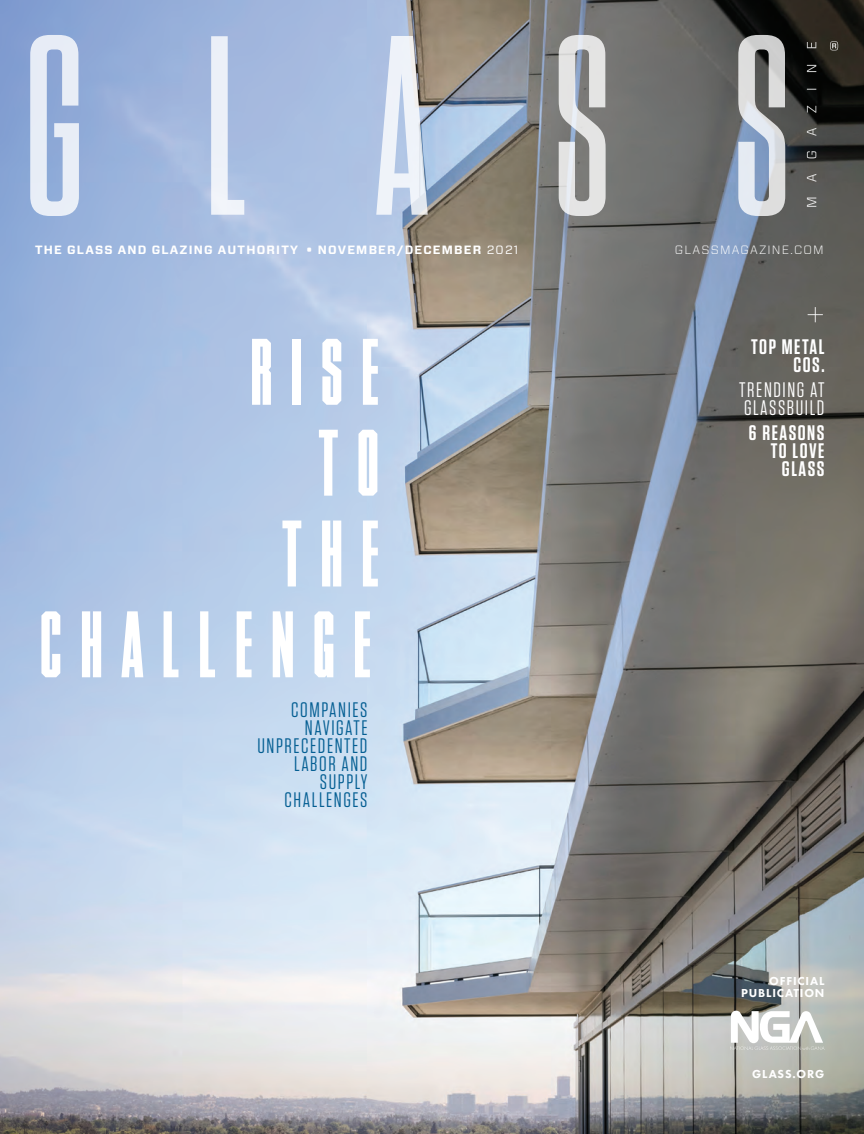
<style>
.page{position:relative;width:864px;height:1134px;background:#fff}
.page>*{position:absolute;margin:0;border:0;box-sizing:border-box;transform-origin:0 0}
.t1{font:90px "TIMMONSNY";letter-spacing:.2em;color:#fff}
.t2{font:100 60px "Tungsten";color:#fff}
.t3{font:21px/18px "Tungsten";letter-spacing:.075em;color:#055f93;text-align:right}
.t4{font:600 21px/18px "Tungsten";letter-spacing:.075em;color:#fff;text-align:right}
.t5{font:21px/18px "Tungsten";letter-spacing:.075em;color:#fff}
.t6{font:700 12px "Vitesse Sans";letter-spacing:.1em;color:#fff}
.t7{font:800 12px/12px "Futura PT";letter-spacing:.07em;color:#fff;text-align:right}
.t8{font:300 12px "Vitesse Sans";letter-spacing:.1em;color:#fff}
.s1{font-weight:400}
</style>
<div class="page">
<img style="left:0;top:0;width:864px;height:1134px">
<svg style="left:807px;top:42px;width:9px;height:165px"></svg>
<svg style="left:830px;top:41px;width:8px;height:9px"></svg>
<svg style="left:30px;top:35px;width:755px;height:181px;background:#9faabc"></svg>
<svg style="left:730px;top:1011px;width:95px;height:39px"></svg>
<p class="t6" style="left:306px;top:242px;width:214px">• NOVEMBER/DECEMBER <span class="s1">2021</span></p>
<p class="t6" style="left:35px;top:242px;width:264px">THE GLASS AND GLAZING AUTHORITY</p>
<p class="t8" style="left:675px;top:241px;width:150px">GLASSMAGAZINE.COM</p>
<p class="t1" style="left:250px;top:324px;width:130px">RISE</p>
<p class="t1" style="left:318px;top:415px;width:63px">TO</p>
<p class="t1" style="left:282px;top:506px;width:99px">THE</p>
<p class="t1" style="left:40px;top:596px;width:333px">CHALLENGE</p>
<p class="t3" style="left:257px;top:702px;width:112px">COMPANIES<br>NAVIGATE<br>UNPRECEDENTED<br>LABOR AND<br>SUPPLY<br>CHALLENGES</p>
<p class="t2" style="left:806px;top:285px;width:20px">+</p>
<p class="t4" style="left:751px;top:338px;width:75px">TOP METAL<br>COS.</p>
<p class="t5" style="left:739px;top:381px;width:87px">TRENDING AT<br>GLASSBUILD</p>
<p class="t4" style="left:749px;top:424px;width:77px">6 REASONS<br>TO LOVE<br>GLASS</p>
<p class="t7" style="left:741px;top:975px;width:85px">OFFICIAL<br>PUBLICATION</p>
<p class="t7" style="left:752px;top:1068px;width:74px">GLASS.ORG</p>
</div>
